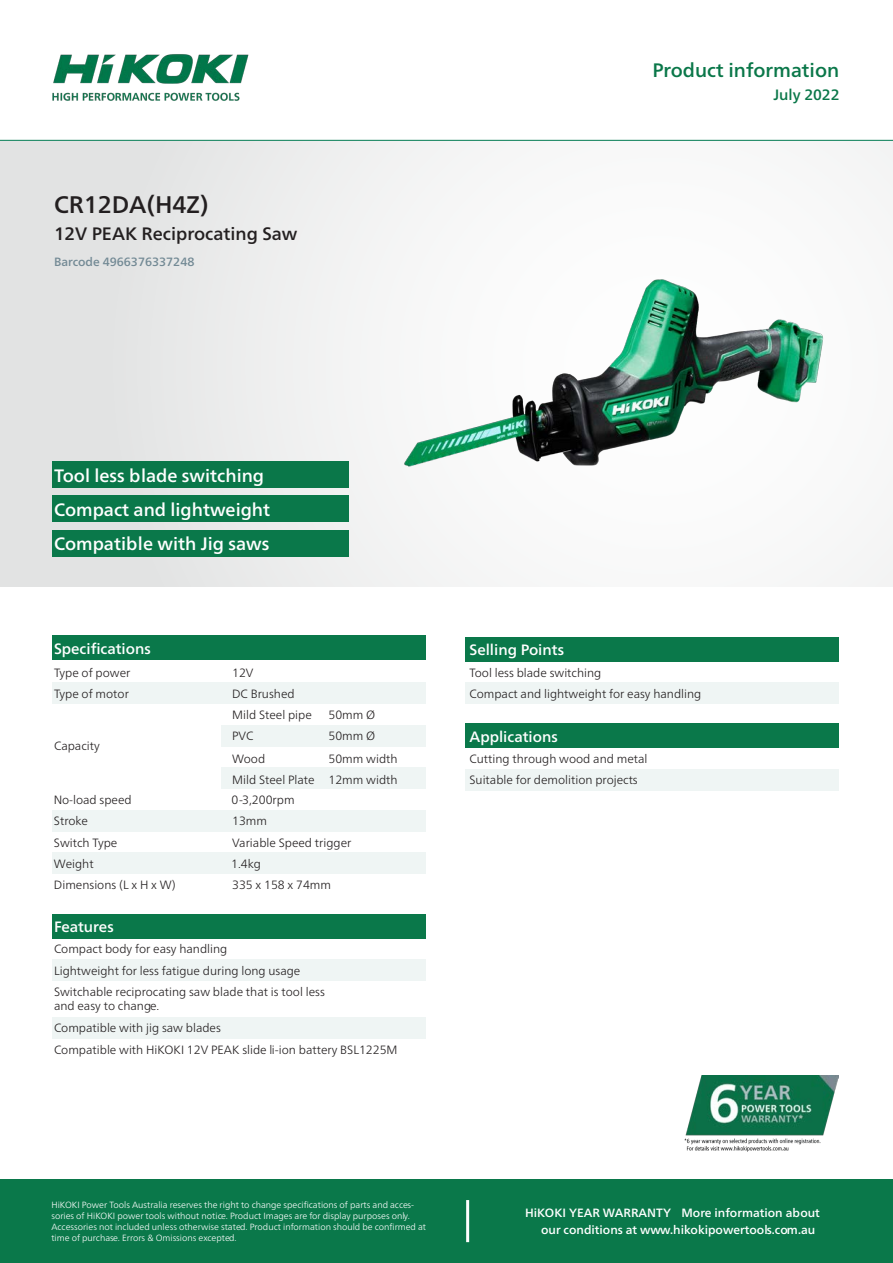
<style>
.page{position:relative;width:893px;height:1263px;background:#fff}
.page>*{position:absolute;margin:0;border:0;box-sizing:border-box;transform-origin:0 0}
.t1{font:500 24px "Neue Frutiger World";color:#231f20}
.t2{font:500 19.5px "Neue Frutiger World";color:#0a7749}
.t3{font:500 18px/34.5px "Neue Frutiger World";color:#fff}
.t4{font:500 18px "Neue Frutiger World";color:#231f20}
.t5{font:500 15px "Neue Frutiger World";color:#fff}
.t6{font:500 15px "Neue Frutiger World";color:#0a7749}
.t7{font:300 12px/14.4px "Neue Frutiger World";color:#231f20}
.t8{font:500 12px "Neue Frutiger World";color:#fff}
.t9{font:500 12px "Neue Frutiger World";color:#738a95}
.t10{font:300 9px/10.8px "Neue Frutiger World";color:#fff}
</style>
<div class="page">
<img style="left:52px;top:54px;width:197px;height:47px">
<div style="left:52px;top:636px;width:373px;height:24px;background:#0a784a"></div>
<div style="left:52px;top:682px;width:373px;height:22px;background:#eff5f4"></div>
<div style="left:465px;top:682px;width:374px;height:22px;background:#eff5f4"></div>
<div style="left:465px;top:769px;width:374px;height:22px;background:#eff5f4"></div>
<div style="left:221px;top:725px;width:204px;height:21px;background:#eff5f4"></div>
<div style="left:221px;top:767px;width:204px;height:22px;background:#eff5f4"></div>
<div style="left:52px;top:810px;width:373px;height:21px;background:#eff5f4"></div>
<div style="left:52px;top:853px;width:373px;height:21px;background:#eff5f4"></div>
<div style="left:52px;top:959px;width:373px;height:22px;background:#eff5f4"></div>
<div style="left:52px;top:1017px;width:373px;height:21px;background:#eff5f4"></div>
<div style="left:52px;top:914px;width:373px;height:24px;background:#0a784a"></div>
<div style="left:0;top:1179px;width:893px;height:84px;background:#0a784a"></div>
<div style="left:465px;top:724px;width:374px;height:24px;background:#0a784a"></div>
<div style="left:465px;top:637px;width:374px;height:24px;background:#0a784a"></div>
<img style="left:685px;top:1076px;width:154px;height:76px">
<hr style="left:466px;top:1200px;width:3px;height:42px;background:#fff">
<div style="left:0;top:141px;width:893px;height:446px;background:linear-gradient(to right,#e4e5e5,#fff)"></div>
<div style="left:52px;top:461px;width:297px;height:27px;background:#0a7749"></div>
<div style="left:52px;top:495px;width:297px;height:27px;background:#0a784a"></div>
<div style="left:52px;top:530px;width:297px;height:27px;background:#0a784a"></div>
<img style="left:399px;top:264px;width:440px;height:211px">
<hr style="left:0;top:140px;width:893px;height:1px;background:#017951">
<h1 class="t1" style="left:54px;top:184px;width:156px">CR12DA(H4Z)</h1>
<h3 class="t4" style="left:54px;top:219px;width:245px">12V PEAK Reciprocating Saw</h3>
<p class="t9" style="left:54px;top:252px;width:142px">Barcode 4966376337248</p>
<p class="t2" style="left:652px;top:54px;width:188px">Product information</p>
<p class="t6" style="left:773px;top:82px;width:68px">July 2022</p>
<h3 class="t3" style="left:54px;top:458px;width:218px">Tool less blade switching<br>Compact and lightweight<br>Compatible with Jig saws</h3>
<p class="t5" style="left:54px;top:636px;width:98px">Specifications</p>
<p class="t7" style="left:54px;top:665px;width:78px">Type of power</p>
<p class="t7" style="left:232px;top:665px;width:23px">12V</p>
<p class="t7" style="left:54px;top:686px;width:77px">Type of motor</p>
<p class="t7" style="left:232px;top:686px;width:64px">DC Brushed</p>
<p class="t7" style="left:54px;top:738px;width:47px">Capacity</p>
<p class="t7" style="left:232px;top:708px;width:81px">Mild Steel pipe</p>
<p class="t7" style="left:329px;top:708px;width:48px">50mm Ø</p>
<p class="t7" style="left:232px;top:729px;width:23px">PVC</p>
<p class="t7" style="left:329px;top:729px;width:48px">50mm Ø</p>
<p class="t7" style="left:232px;top:752px;width:35px">Wood</p>
<p class="t7" style="left:329px;top:752px;width:71px">50mm width</p>
<p class="t7" style="left:232px;top:773px;width:84px">Mild Steel Plate</p>
<p class="t7" style="left:329px;top:773px;width:71px">12mm width</p>
<p class="t7" style="left:54px;top:793px;width:79px">No-load speed</p>
<p class="t7" style="left:232px;top:793px;width:64px">0-3,200rpm</p>
<p class="t7" style="left:54px;top:814px;width:35px">Stroke</p>
<p class="t7" style="left:232px;top:814px;width:36px">13mm</p>
<p class="t7" style="left:54px;top:835px;width:65px">Switch Type</p>
<p class="t7" style="left:232px;top:835px;width:121px">Variable Speed trigger</p>
<p class="t7" style="left:54px;top:856px;width:41px">Weight</p>
<p class="t7" style="left:231px;top:856px;width:31px">1.4kg</p>
<p class="t7" style="left:54px;top:878px;width:123px">Dimensions (L x H x W)</p>
<p class="t7" style="left:232px;top:878px;width:100px">335 x 158 x 74mm</p>
<p class="t5" style="left:54px;top:914px;width:61px">Features</p>
<p class="t7" style="left:54px;top:942px;width:175px">Compact body for easy handling</p>
<p class="t7" style="left:54px;top:963px;width:248px">Lightweight for less fatigue during long usage</p>
<p class="t7" style="left:54px;top:985px;width:272px">Switchable reciprocating saw blade that is tool less and easy to change.</p>
<p class="t7" style="left:54px;top:1021px;width:168px">Compatible with jig saw blades</p>
<p class="t7" style="left:54px;top:1042px;width:345px">Compatible with HiKOKI 12V PEAK slide li-ion battery BSL1225M</p>
<p class="t5" style="left:469px;top:637px;width:96px">Selling Points</p>
<p class="t7" style="left:469px;top:665px;width:133px">Tool less blade switching</p>
<p class="t7" style="left:469px;top:686px;width:233px">Compact and lightweight for easy handling</p>
<p class="t5" style="left:469px;top:724px;width:90px">Applications</p>
<p class="t7" style="left:469px;top:752px;width:180px">Cutting through wood and metal</p>
<p class="t7" style="left:469px;top:773px;width:170px">Suitable for demolition projects</p>
<p class="t10" style="left:51px;top:1200px;width:376px">HiKOKI Power Tools Australia reserves the right to change specifications of parts and acces&shy;sories of HiKOKI power tools without notice. Product Images are for display purposes only.<br>Accessories not included unless otherwise stated. Product information should be confirmed at time of purchase. Errors &amp; Omissions excepted.</p>
<p class="t8" style="left:525px;top:1203px;width:147px">HiKOKI YEAR WARRANTY</p>
<p class="t8" style="left:681px;top:1203px;width:140px">More information about</p>
<p class="t8" style="left:541px;top:1220px;width:276px">our conditions at www.hikokipowertools.com.au</p>
</div>
